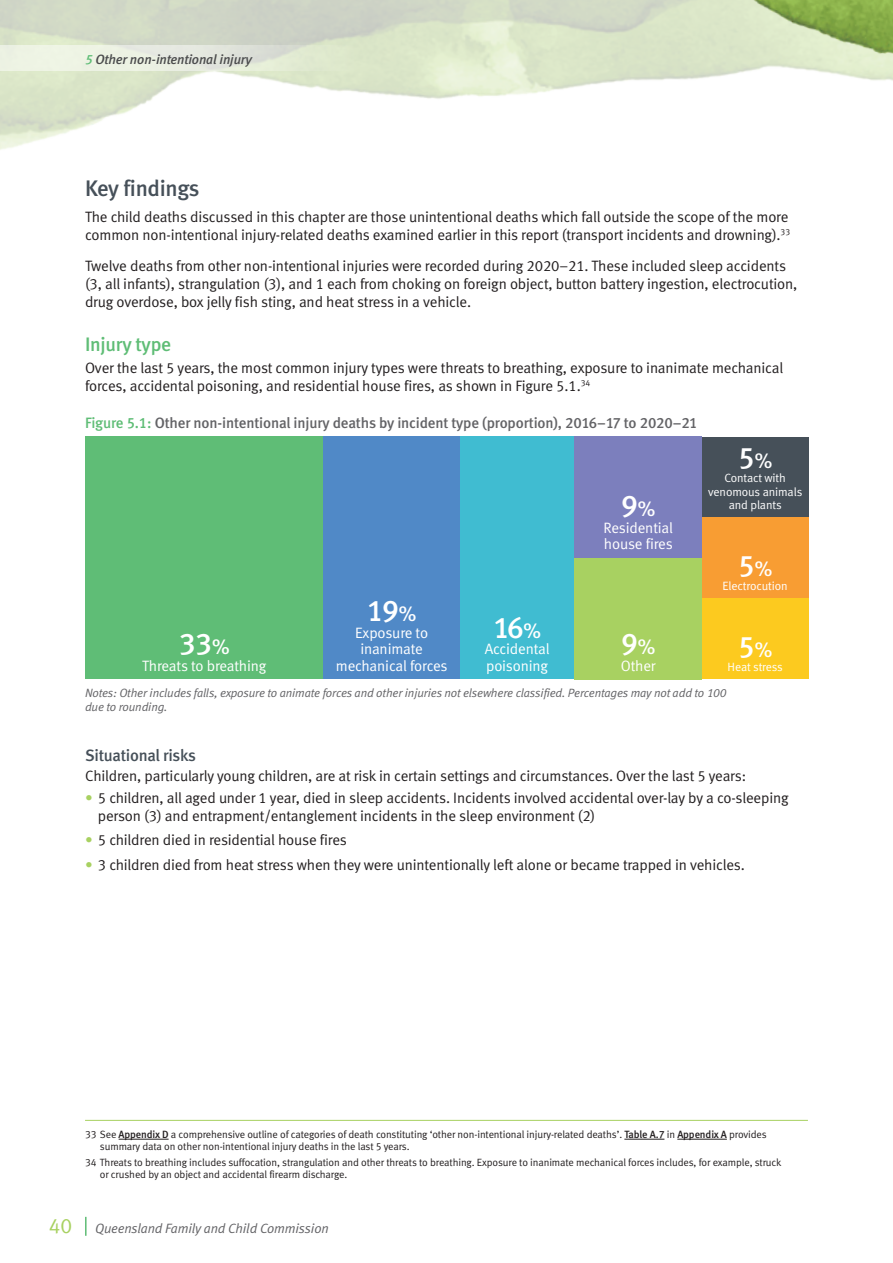
<style>
.page{position:relative;width:893px;height:1263px;background:#fff}
.page>*{position:absolute;margin:0;border:0;box-sizing:border-box;transform-origin:0 0}
.Large_numbers{font:30px "Meta Medium LF";color:#fff}
.Heading_1{font:22.5px "Meta Medium LF";letter-spacing:-.015em;color:#465059}
.Heading_2_Green{font:19.5px "Meta Medium LF";letter-spacing:-.015em;color:#5fbd76}
.Heading_3{font:16.5px "Meta Medium LF";letter-spacing:-.015em;color:#465059}
.BODY{font:15px/18px "Meta Normal LF";letter-spacing:-.01em;color:#231f20}
.Text_before_Large_nu{font:15px/16.5px "Meta Normal LF";letter-spacing:-.01em;color:#fff}
.BODY_BEFORE{font:15px "Meta Normal LF";letter-spacing:-.01em;color:#231f20}
.Figure_Headings{font:15px "Meta Medium LF";letter-spacing:-.01em;color:#636366}
.t1{font:italic 13.5px "Meta Normal LF";letter-spacing:-.01em;color:#636366}
.t2{font:italic 13.5px "Meta Medium LF";letter-spacing:-.01em;color:#4b4c4d}
.Table_Footnote{font:italic 12px/14.2px "Meta Normal LF";letter-spacing:-.01em;color:#636366}
.Text_before_Large_nu-2{font:12px/13.5px "Meta Normal LF";letter-spacing:-.01em;color:#fff;text-align:center}
.Footnote_7pt{font:10.5px/12px "Meta Normal LF";letter-spacing:-.01em;color:#231f20}
.s1{color:#5fbd76}
.s2{font-size:21px}
.s3{color:#a8d161}
.s4{font-family:"Meta Medium LF"}
.s5{font-style:normal;font-size:21px;color:#a8d161}
</style>
<div class="page">
<img style="left:693px;top:0;width:200px;height:81px">
<div style="left:0;top:46px;width:358px;height:25px;background:linear-gradient(to right,#f1f5ea,#dbe3ce)"></div>
<svg style="left:85px;top:1217px;width:2px;height:19px"></svg>
<div style="left:85px;top:437px;width:239px;height:242px;background:#5fbd76"></div>
<div style="left:324px;top:437px;width:136px;height:242px;background:#5089c7"></div>
<div style="left:460px;top:437px;width:114px;height:242px;background:#40bcd1"></div>
<div style="left:574px;top:437px;width:128px;height:121px;background:#7c7fbd"></div>
<div style="left:702px;top:437px;width:106px;height:80px;background:#465059"></div>
<div style="left:702px;top:517px;width:106px;height:81px;background:#f89d33"></div>
<div style="left:574px;top:558px;width:128px;height:121px;background:#a8d161"></div>
<div style="left:702px;top:598px;width:106px;height:81px;background:#fcca1f"></div>
<hr style="left:85px;top:1120px;width:723px;height:1px;background:#a8d161">
<hr style="left:119px;top:1139px;width:50px;height:1px;background:#231f20">
<hr style="left:624px;top:1139px;width:40px;height:1px;background:#231f20">
<hr style="left:677px;top:1139px;width:50px;height:1px;background:#231f20">
<p class="t2" style="left:85px;top:51px;width:169px"><span class="s1">5</span> Other non-intentional injury</p>
<h1 class="Heading_1" style="left:85px;top:175px;width:116px">Key findings</h1>
<p class="BODY" style="left:85px;top:208px;width:707px">The child deaths discussed in this chapter are those unintentional deaths which fall outside the scope of the more common non-intentional injury-related deaths examined earlier in this report (transport incidents and drowning).<sup>33</sup></p>
<p class="BODY" style="left:85px;top:256px;width:714px">Twelve deaths from other non-intentional injuries were recorded during 2020–21. These included sleep accidents (3, all infants), strangulation (3), and 1 each from choking on foreign object, button battery ingestion, electrocution, drug overdose, box jelly fish sting, and heat stress in a vehicle.</p>
<h2 class="Heading_2_Green" style="left:85px;top:333px;width:88px">Injury type</h2>
<p class="BODY" style="left:85px;top:359px;width:700px">Over the last 5 years, the most common injury types were threats to breathing, exposure to inanimate mechanical forces, accidental poisoning, and residential house fires, as shown in Figure 5.1.<sup>34</sup></p>
<p class="Figure_Headings" style="left:85px;top:414px;width:614px"><span class="s1">Figure 5.1:</span> Other non-intentional injury deaths by incident type (proportion), 2016–17 to 2020–21</p>
<p class="Large_numbers" style="left:179px;top:626px;width:52px">33<span class="s2">%</span></p>
<p class="Text_before_Large_nu" style="left:142px;top:657px;width:126px">Threats to breathing</p>
<p class="Large_numbers" style="left:367px;top:593px;width:51px">19<span class="s2">%</span></p>
<p class="Text_before_Large_nu" style="left:336px;top:624px;width:113px;text-align:center">Exposure to inanimate mechanical forces</p>
<p class="Large_numbers" style="left:493px;top:610px;width:50px">16<span class="s2">%</span></p>
<p class="Text_before_Large_nu" style="left:485px;top:640px;width:66px">Accidental poisoning</p>
<p class="Large_numbers" style="left:621px;top:489px;width:36px">9<span class="s2">%</span></p>
<p class="Text_before_Large_nu" style="left:604px;top:519px;width:71px">Residential house fires</p>
<p class="Large_numbers" style="left:621px;top:626px;width:36px">9<span class="s2">%</span></p>
<p class="Text_before_Large_nu" style="left:621px;top:657px;width:36px">Other</p>
<p class="Large_numbers" style="left:738px;top:441px;width:36px">5<span class="s2">%</span></p>
<p class="Text_before_Large_nu-2" style="left:708px;top:471px;width:96px">Contact with venomous animals and plants</p>
<p class="Large_numbers" style="left:738px;top:548px;width:36px">5<span class="s2">%</span></p>
<p class="Text_before_Large_nu-2" style="left:723px;top:579px;width:67px">Electrocution</p>
<p class="Large_numbers" style="left:738px;top:629px;width:36px">5<span class="s2">%</span></p>
<p class="Text_before_Large_nu-2" style="left:728px;top:659px;width:57px">Heat stress</p>
<p class="Table_Footnote" style="left:85px;top:686px;width:643px">Notes: Other includes falls, exposure to animate forces and other injuries not elsewhere classified. Percentages may not add to 100 due to rounding.</p>
<h3 class="Heading_3" style="left:85px;top:745px;width:112px">Situational risks</h3>
<p class="BODY_BEFORE" style="left:85px;top:767px;width:663px">Children, particularly young children, are at risk in certain settings and circumstances. Over the last 5 years:</p>
<p class="BODY" style="left:98px;top:789px;width:692px;text-indent:-13px"><span class="s3">•</span> 5 children, all aged under 1 year, died in sleep accidents. Incidents involved accidental over-lay by a co-sleeping person (3) and entrapment/entanglement incidents in the sleep environment (2)</p>
<p class="BODY" style="left:85px;top:831px;width:263px"><span class="s3">•</span> 5 children died in residential house fires</p>
<p class="BODY" style="left:85px;top:855px;width:661px"><span class="s3">•</span> 3 children died from heat stress when they were unintentionally left alone or became trapped in vehicles.</p>
<p class="Footnote_7pt" style="left:100px;top:1128px;width:668px;text-indent:-15px">33 See <span class="s4">Appendix D</span> a comprehensive outline of categories of death constituting ‘other non-intentional injury-related deaths’. <span class="s4">Table A.7</span> in <span class="s4">Appendix A</span> provides summary data on other non-intentional injury deaths in the last 5 years.</p>
<p class="Footnote_7pt" style="left:100px;top:1156px;width:683px;text-indent:-15px">34 Threats to breathing includes suffocation, strangulation and other threats to breathing. Exposure to inanimate mechanical forces includes, for example, struck or crushed by an object and accidental firearm discharge.</p>
<p class="t1" style="left:49px;top:1221px;width:281px"><span class="s5">40</span> Queensland Family and Child Commission</p>
</div>
